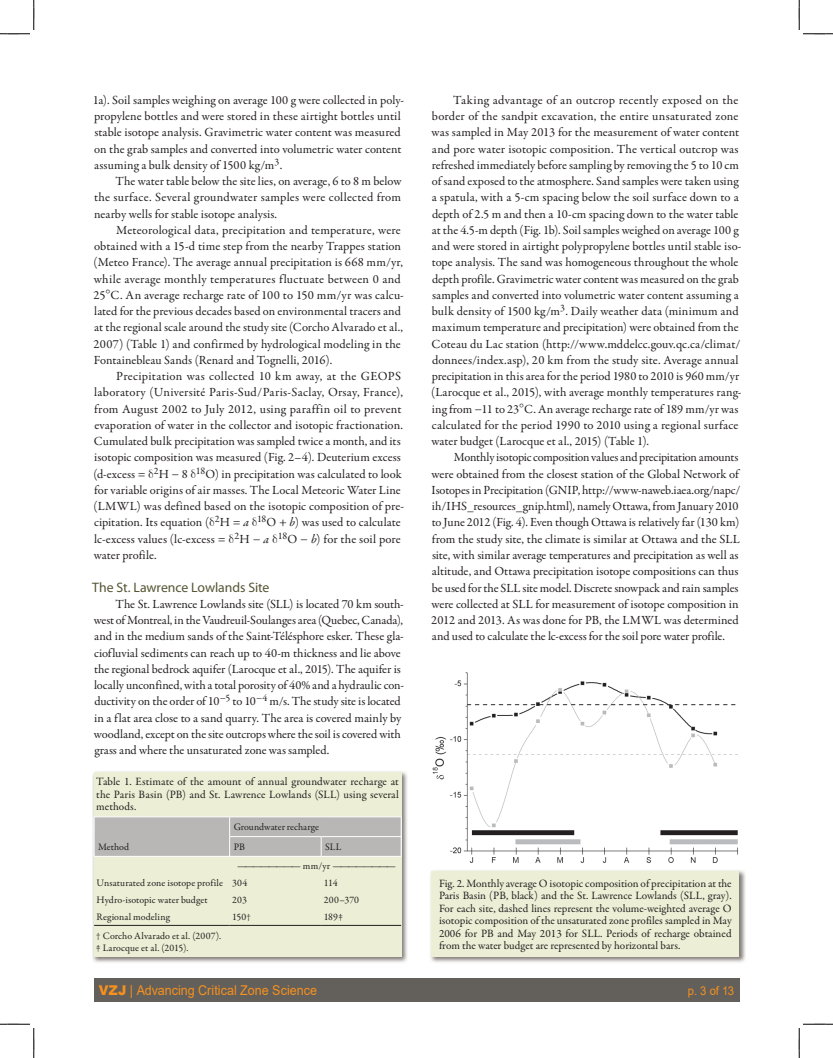
<style>
.page{position:relative;width:833px;height:1058px;background:#fff}
.page>*{position:absolute;margin:0;border:0;box-sizing:border-box;transform-origin:0 0}
.t1{font:13.75px "Myriad Pro";letter-spacing:-.005em;color:#555433}
.t2{font:13.5px "Arial";color:#f6901e;scale:.93 1}
.t3{font:12.5px/16.2px "Garamond Premr Pro";color:#231f20}
.t4{font:12.12px "Arial";color:#f6901e;scale:.93 1}
.t5{font:11.25px/12.5px "Garamond Premr Pro";color:#231f20;text-align:justify}
.t6{font:10px/19.8px "Garamond Premr Pro";letter-spacing:.005em;color:#231f20}
.s1{font-style:italic}
.s2{font-weight:900}
</style>
<div class="page">
<div style="left:94px;top:978px;width:645px;height:24px;background:#63605b"></div>
<img style="left:92px;top:771px;width:315px;height:192px">
<div style="left:94px;top:772px;width:307px;height:184px;background:#eceed5"></div>
<svg style="left:94px;top:816px;width:308px;height:40px;background:#bcbbb9"></svg>
<hr style="left:94px;top:856px;width:135px;height:1px;background:#fff">
<hr style="left:230px;top:856px;width:91px;height:1px;background:#fff">
<hr style="left:321px;top:856px;width:80px;height:1px;background:#fff">
<hr style="left:94px;top:925px;width:135px;height:1px;background:#231f20">
<hr style="left:230px;top:925px;width:91px;height:1px;background:#231f20">
<hr style="left:321px;top:925px;width:80px;height:1px;background:#231f20">
<img style="left:432px;top:672px;width:306px;height:191px">
<img style="left:430px;top:870px;width:315px;height:92px">
<div style="left:431px;top:871px;width:308px;height:85px;background:#eceed5"></div>
<svg style="left:0;top:0;width:35px;height:35px"></svg>
<svg style="left:0;top:1023px;width:35px;height:35px"></svg>
<svg style="left:798px;top:0;width:34px;height:35px"></svg>
<svg style="left:798px;top:1023px;width:34px;height:35px"></svg>
<p class="t3" style="left:93px;top:92px;width:313px">1a). Soil samples weighing on average 100 g were collected in poly&shy;propylene bottles and were stored in these airtight bottles until stable isotope analysis. Gravimetric water content was measured on the grab samples and converted into volumetric water content assuming a bulk density of 1500 kg/m<sup>3</sup>.</p>
<p class="t3" style="left:94px;top:173px;width:309px;text-align:justify;text-indent:22px">The water table below the site lies, on average, 6 to 8 m below the surface. Several groundwater samples were collected from nearby wells for stable isotope analysis.</p>
<p class="t3" style="left:93px;top:222px;width:312px;text-indent:23px">Meteorological data, precipitation and temperature, were obtained with a 15-d time step from the nearby Trappes station (Meteo France). The average annual precipitation is 668 mm/yr, while average monthly temperatures fluctuate between 0 and 25 C. An average recharge rate of 100 to 150 mm/yr was calcu&shy;lated for the previous decades based on environmental tracers and at the regional scale around the study site (Corcho Alvarado et al., 2007) (Table 1) and confirmed by hydrological modeling in the Fontainebleau Sands (Renard and Tognelli, 2016).</p>
<p class="t3" style="left:93px;top:368px;width:312px;text-indent:23px">Precipitation was collected 10 km away, at the GEOPS laboratory (Université Paris-Sud/Paris-Saclay, Orsay, France), from August 2002 to July 2012, using paraffin oil to prevent evaporation of water in the collector and isotopic fractionation.<br>Cumulated bulk precipitation was sampled twice a month, and its isotopic composition was measured (Fig. 2–4). Deuterium excess (d-excess = <sup>2</sup>H − 8 <sup>18</sup>O) in precipitation was calculated to look for variable origins of air masses. The Local Meteoric Water Line (LMWL) was defined based on the isotopic composition of pre&shy;cipitation. Its equation ( <sup>2</sup>H = <span class="s1">a</span> <sup>18</sup>O + <span class="s1">b</span>) was used to calculate lc-excess values (lc-excess = <sup>2</sup>H − <span class="s1">a</span> <sup>18</sup>O − <span class="s1">b</span>) for the soil pore water profile.</p>
<p class="t1" style="left:92px;top:578px;width:179px">The St. Lawrence Lowlands Site</p>
<p class="t3" style="left:94px;top:596px;width:311px;text-indent:22px">The St. Lawrence Lowlands site (SLL) is located 70 km south&shy;west of Montreal, in the Vaudreuil-Soulanges area (Quebec, Canada), and in the medium sands of the Saint-Télésphore esker. These gla&shy;ciofluvial sediments can reach up to 40-m thickness and lie above the regional bedrock aquifer (Larocque et al., 2015). The aquifer is locally unconfined, with a total porosity of 40% and a hydraulic con&shy;ductivity on the order of 10<sup>−5</sup> to 10<sup>−4</sup> m/s. The study site is located in a flat area close to a sand quarry. The area is covered mainly by woodland, except on the site outcrops where the soil is covered with grass and where the unsaturated zone was sampled.</p>
<p class="t5" style="left:96px;top:775px;width:304px">Table 1. Estimate of the amount of annual groundwater recharge at the Paris Basin (PB) and St. Lawrence Lowlands (SLL) using several methods.</p>
<p class="t6" style="left:98px;top:837px;width:32px">Method</p>
<p class="t6" style="left:234px;top:817px;width:87px">Groundwater recharge<br>PB</p>
<p class="t6" style="left:237px;top:838px;width:160px;line-height:18.5px;text-indent:88px">SLL ———————— m m / y r ————————</p>
<p class="t6" style="left:97px;top:873px;width:152px">Unsaturated zone isotope profile 304</p>
<p class="t6" style="left:324px;top:873px;width:15px">114</p>
<p class="t6" style="left:97px;top:890px;width:113px">Hydro-isotopic water budget</p>
<p class="t6" style="left:232px;top:890px;width:16px">203</p>
<p class="t6" style="left:324px;top:890px;width:37px">200–370</p>
<p class="t6" style="left:97px;top:907px;width:75px">Regional modeling</p>
<p class="t6" style="left:232px;top:907px;width:20px">150†</p>
<p class="t6" style="left:324px;top:907px;width:21px">189‡</p>
<p class="t6" style="left:96px;top:931px;width:126px;line-height:11.2px">† Corcho Alvarado et al. (2007). ‡ Larocque et al. (2015).</p>
<p class="t3" style="left:431px;top:92px;width:312px;text-indent:22px">Taking advantage of an outcrop recently exposed on the border of the sandpit excavation, the entire unsaturated zone was sampled in May 2013 for the measurement of water content and pore water isotopic composition. The vertical outcrop was refreshed immediately before sampling by removing the 5 to 10 cm of sand exposed to the atmosphere. Sand samples were taken using a spatula, with a 5-cm spacing below the soil surface down to a depth of 2.5 m and then a 10-cm spacing down to the water table at the 4.5-m depth (Fig. 1b). Soil samples weighed on average 100 g and were stored in airtight polypropylene bottles until stable iso&shy;tope analysis. The sand was homogeneous throughout the whole depth profile. Gravimetric water content was measured on the grab samples and converted into volumetric water content assuming a bulk density of 1500 kg/m<sup>3</sup>. Daily weather data (minimum and maximum temperature and precipitation) were obtained from the Coteau du Lac station (http://www.mddelcc.gouv.qc.ca/climat/ donnees/index.asp), 20 km from the study site. Average annual precipitation in this area for the period 1980 to 2010 is 960 mm/yr (Larocque et al., 2015), with average monthly temperatures rang&shy;ing from −11 to 23 C. An average recharge rate of 189 mm/yr was calculated for the period 1990 to 2010 using a regional surface water budget (Larocque et al., 2015) (Table 1).</p>
<p class="t3" style="left:431px;top:449px;width:310px;text-indent:22px">Monthly isotopic composition values and precipitation amounts were obtained from the closest station of the Global Network of Isotopes in Precipitation (GNIP, http://www-naweb.iaea.org/napc/ ih/IHS_resources_gnip.html), namely Ottawa, from January 2010 to June 2012 (Fig. 4). Even though Ottawa is relatively far (130 km) from the study site, the climate is similar at Ottawa and the SLL site, with similar average temperatures and precipitation as well as altitude, and Ottawa precipitation isotope compositions can thus be used for the SLL site model. Discrete snowpack and rain samples were collected at SLL for measurement of isotope composition in 2012 and 2013. As was done for PB, the LMWL was determined and used to calculate the lc-excess for the soil pore water profile.</p>
<p class="t5" style="left:439px;top:877px;width:294px">Fig. 2. Monthly average O isotopic composition of precipitation at the Paris Basin (PB, black) and the St. Lawrence Lowlands (SLL, gray).<br>For each site, dashed lines represent the volume-weighted average O isotopic composition of the unsaturated zone profiles sampled in May 2006 for PB and May 2013 for SLL. Periods of recharge obtained from the water budget are represented by horizontal bars.</p>
<p class="t2" style="left:99px;top:980px;width:236px"><span class="s2">VZJ</span> | Advancing Critical Zone Science</p>
<p class="t4" style="left:688px;top:982px;width:51px">p. 3 of 13</p>
</div>
